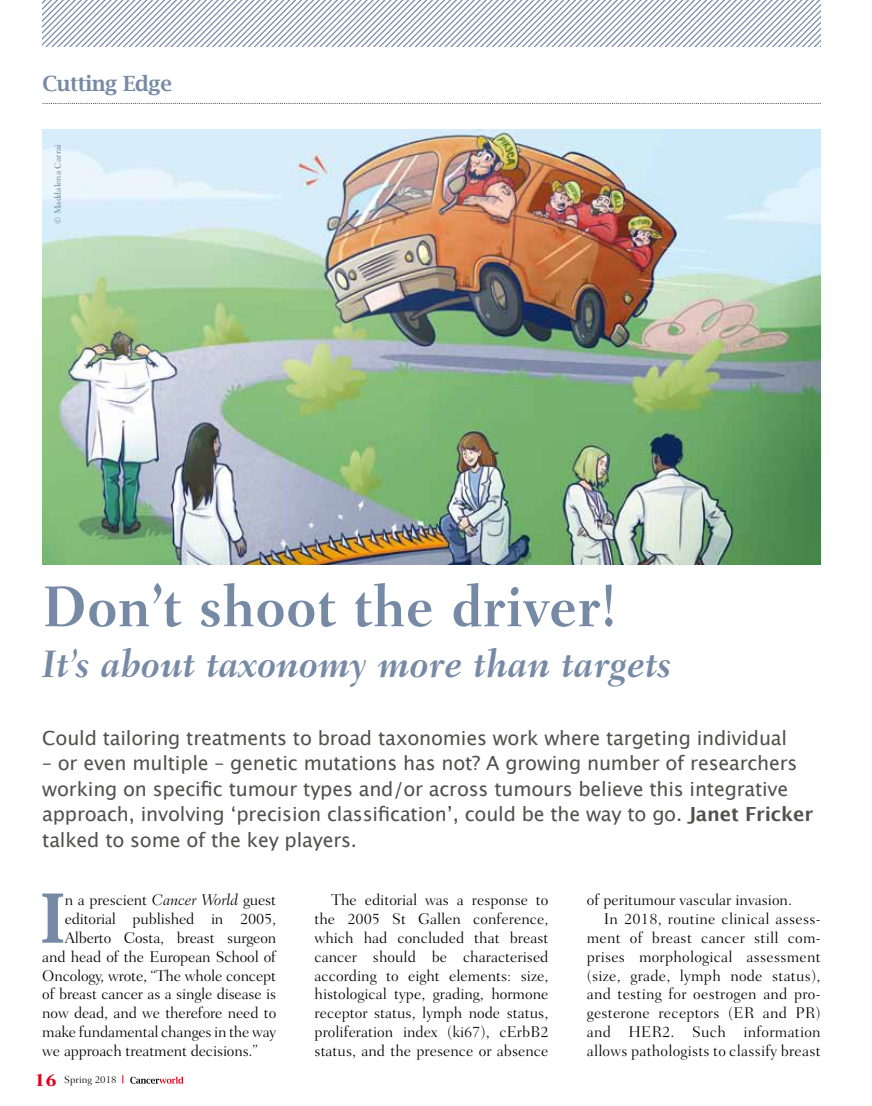
<style>
.page{position:relative;width:872px;height:1106px;background:#fff}
.page>*{position:absolute;margin:0;border:0;box-sizing:border-box;transform-origin:0 0}
.t1{font:600 68.1px "Lucida Bright";color:#778aa5}
.t2{font:700 58.5px "Fairfield LH";letter-spacing:.01em;color:#778aa5;scale:.93 1}
.t3{font:italic 700 39px "Fairfield LH";letter-spacing:.01em;color:#778aa5;scale:.93 1}
.t4{font:600 21px "Lucida Bright";letter-spacing:-.025em;color:#778aa5}
.t5{font:19.5px/25.5px "Lucida Grande";letter-spacing:-.01em;color:#50514f}
.t6{font:300 15.75px/18.9px "Fairfield LH";color:#000;text-align:justify}
.t7{font:300 10.5px "Fairfield LH";color:#000}
.t8{font:500 9px "Fairfield LH";color:#778aa5}
.s1{font-weight:700}
.s2{font-style:italic}
.s3{font-weight:800;font-size:18px;color:#e2001a}
</style>
<div class="page">
<svg style="left:130px;top:1076px;width:53px;height:7px"></svg>
<img style="left:42px;top:130px;width:779px;height:434px">
<svg style="left:43px;top:103px;width:778px;height:1px"></svg>
<svg style="left:43px;top:0;width:778px;height:47px"></svg>
<h3 class="t4" style="left:43px;top:70px;width:131px">Cutting Edge</h3>
<p class="t8" style="left:53px;top:224px;width:82px;rotate:-90deg">© Maddalena Carrai</p>
<h2 class="t2" style="left:42px;top:572px;width:619px">Don’t shoot the driver!</h2>
<h3 class="t3" style="left:42px;top:642px;width:678px">It’s about taxonomy more than targets</h3>
<p class="t5" style="left:42px;top:724px;width:746px">Could tailoring treatments to broad taxonomies work where targeting individual</p>
<p class="t5" style="left:42px;top:750px;width:772px">– or even multiple – genetic mutations has not? A growing number of researchers working on specific tumour types and/or across tumours believe this integrative approach, involving ‘precision classification’, could be the way to go. <span class="s1">Janet Fricker </span>talked to some of the key players.</p>
<h1 class="t1" style="left:41px;top:876px;width:25px">I</h1>
<p class="t6" style="left:65px;top:890px;width:213px">n a prescient <span class="s2">Cancer World</span> guest</p>
<p class="t6" style="left:65px;top:909px;width:213px">editorial published in 2005,</p>
<p class="t6" style="left:65px;top:928px;width:213px">Alberto Costa, breast surgeon</p>
<p class="t6" style="left:42px;top:947px;width:235px">and head of the European School of</p>
<p class="t6" style="left:42px;top:966px;width:235px">Oncology, wrote, “The whole concept</p>
<p class="t6" style="left:42px;top:984px;width:235px">of breast cancer as a single disease is</p>
<p class="t6" style="left:42px;top:1003px;width:235px">now dead, and we therefore need to</p>
<p class="t6" style="left:42px;top:1022px;width:235px">make fundamental changes in the way</p>
<p class="t6" style="left:42px;top:1041px;width:217px">we approach treatment decisions.”</p>
<p class="t7" style="left:34px;top:1073px;width:84px"><span class="s3">16</span> Spring 2018</p>
<p class="t6" style="left:314px;top:890px;width:235px;text-indent:17px">The editorial was a response to the 2005 St Gallen conference, which had concluded that breast cancer should be characterised according to eight elements: size, histological type, grading, hormone receptor status, lymph node status, proliferation index (ki67), cErbB2 status, and the presence or absence</p>
<p class="t6" style="left:587px;top:890px;width:207px">of peritumour vascular invasion.</p>
<p class="t6" style="left:604px;top:909px;width:218px">In 2018, routine clinical assess-</p>
<p class="t6" style="left:587px;top:928px;width:235px">ment of breast cancer still com-</p>
<p class="t6" style="left:587px;top:947px;width:235px">prises morphological assessment</p>
<p class="t6" style="left:587px;top:966px;width:235px">(size, grade, lymph node status),</p>
<p class="t6" style="left:587px;top:984px;width:235px">and testing for oestrogen and pro-</p>
<p class="t6" style="left:587px;top:1003px;width:235px">gesterone receptors (ER and PR)</p>
<p class="t6" style="left:587px;top:1022px;width:235px">and HER2. Such information</p>
<p class="t6" style="left:587px;top:1041px;width:235px">allows pathologists to classify breast</p>
</div>
